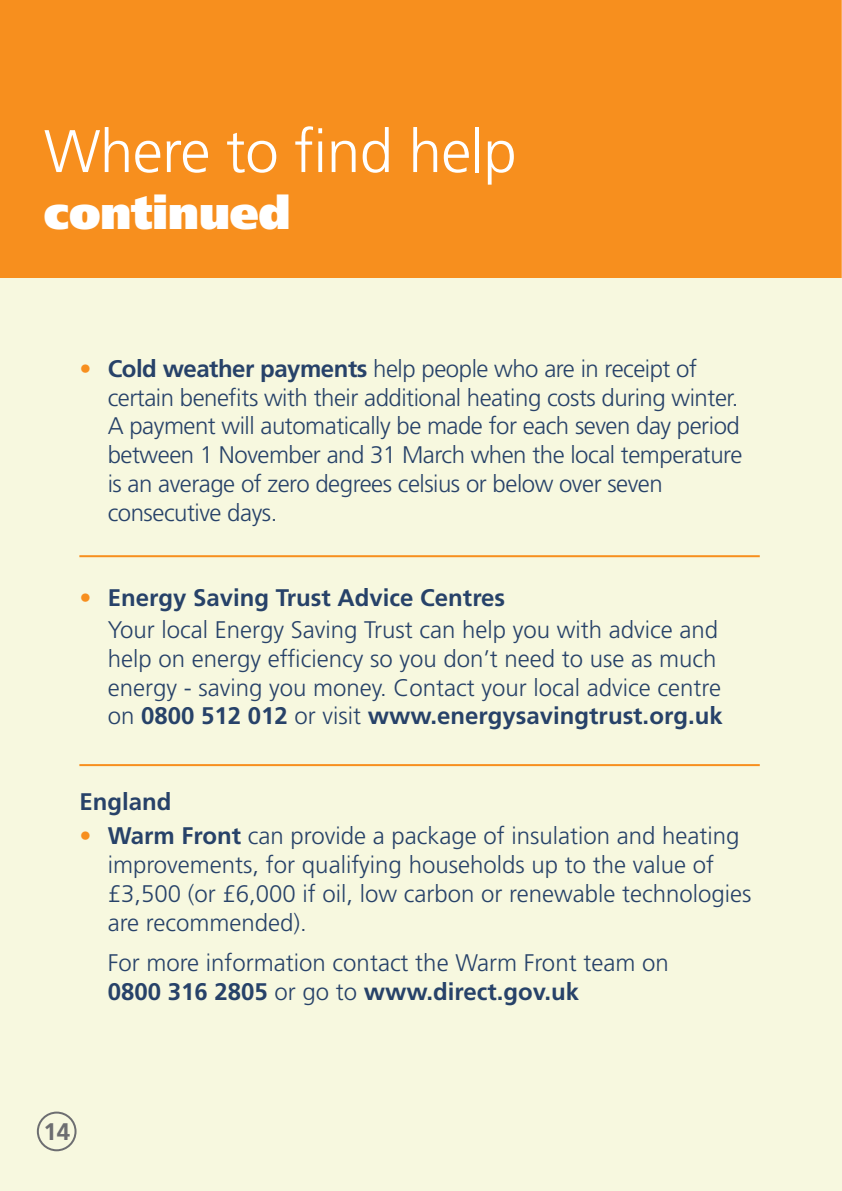
<style>
.page{position:relative;width:842px;height:1191px;background:#f7f8df}
.page>*{position:absolute;margin:0;border:0;box-sizing:border-box;transform-origin:0 0}
.t1{font:300 60px "Frutiger LT Std";letter-spacing:-.01em;color:#fff}
.t2{font:900 46px "Frutiger LT Std";letter-spacing:-.01em;color:#fff}
.t3{font:300 24px/28.8px "Frutiger LT Std";color:#274269}
.t4{font:300 24px/28.8px "Frutiger LT Std";letter-spacing:-.02em;color:#274269}
.t5{font:700 24px "Frutiger LT Std";color:#274269}
.t6{font:700 24px "Frutiger LT Std";color:#6d6e71}
.s1{color:#f78f1e}
.s2{font-weight:700}
</style>
<div class="page">
<div style="left:0;top:0;width:842px;height:278px;background:#f78f1e"></div>
<hr style="left:79px;top:555px;width:681px;height:2px;background:#f78f1e">
<hr style="left:79px;top:764px;width:681px;height:2px;background:#f78f1e">
<div style="left:37px;top:1111px;width:40px;height:40px;border:2px solid #6d6e71;border-radius:50%"></div>
<hr style="left:841px;top:0;width:1px;height:278px;background:#faab56">
<h1 class="t1" style="left:44px;top:117px;width:474px">Where to find help</h1>
<h2 class="t2" style="left:44px;top:185px;width:248px">continued</h2>
<p class="t4" style="left:108px;top:354px;width:636px;text-indent:-28px"><span class="s1">•</span> <span class="s2">Cold weather payments</span> help people who are in receipt of certain benefits with their additional heating costs during winter.<br>A payment will automatically be made for each seven day period between 1 November and 31 March when the local temperature is an average of zero degrees celsius or below over seven consecutive days.</p>
<p class="t3" style="left:108px;top:582px;width:612px;line-height:31.6px;text-indent:-28px"><span class="s1">•</span> <span class="s2">Energy Saving Trust Advice Centres<br></span>Your local Energy Saving Trust can help you with advice and</p>
<p class="t3" style="left:108px;top:644px;width:616px">help on energy efficiency so you don’t need to use as much energy - saving you money. Contact your local advice centre on <span class="s2">0800 512 012</span> or visit <span class="s2">www.energysavingtrust.org.uk</span></p>
<p class="t5" style="left:79px;top:787px;width:94px">England</p>
<p class="t3" style="left:108px;top:822px;width:645px;text-indent:-28px"><span class="s1">•</span> <span class="s2">Warm Front</span> can provide a package of insulation and heating improvements, for qualifying households up to the value of £3,500 (or £6,000 if oil, low carbon or renewable technologies are recommended).</p>
<p class="t3" style="left:108px;top:948px;width:562px">For more information contact the Warm Front team on<br><span class="s2">0800 316 2805</span> or go to <span class="s2">www.direct.gov.uk</span></p>
<p class="t6" style="left:43px;top:1117px;width:28px">14</p>
</div>
